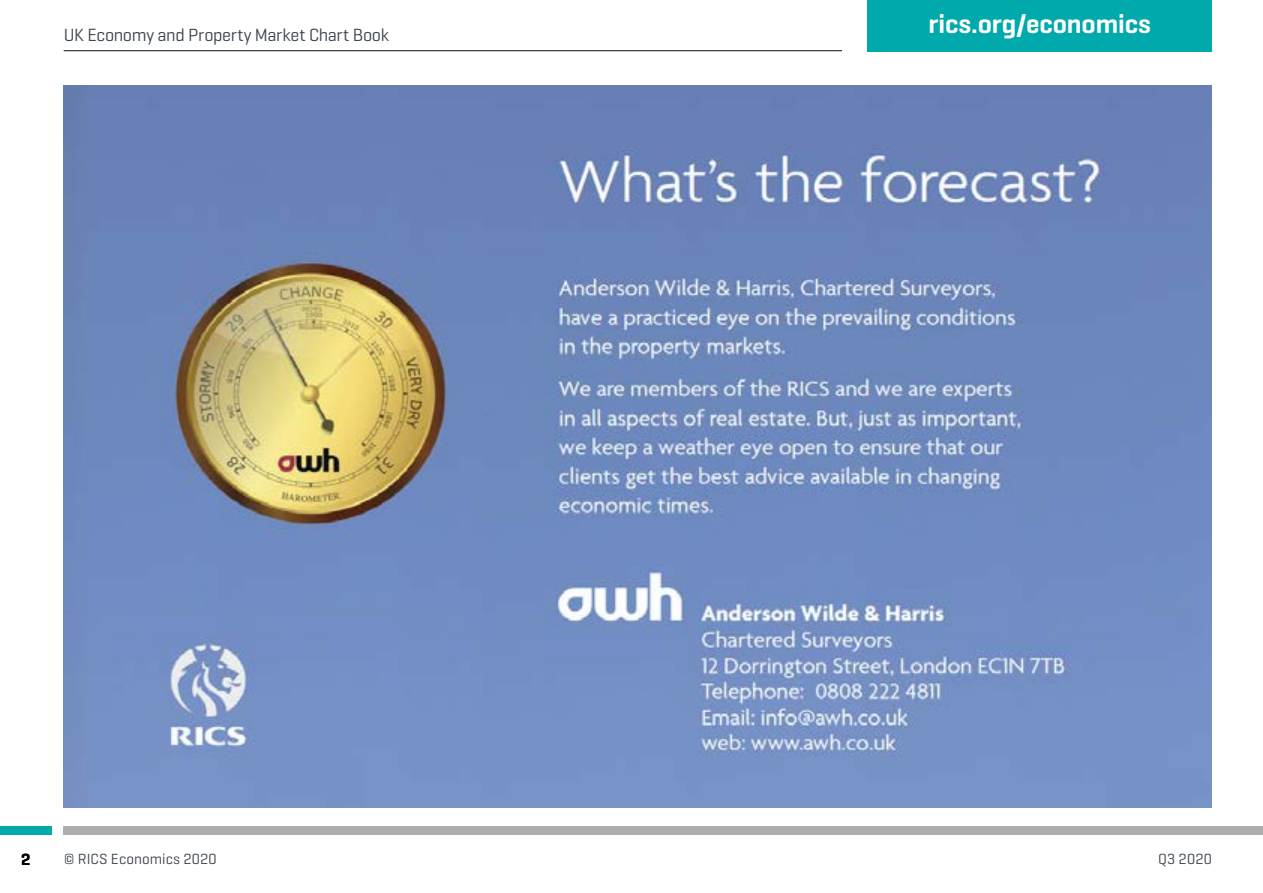
<style>
.page{position:relative;width:1263px;height:893px;background:#fff}
.page>*{position:absolute;margin:0;border:0;box-sizing:border-box;transform-origin:0 0}
.t1{font:600 27px "Geogrotesque";letter-spacing:-.005em;color:#fff}
.t2{font:18px "Geogrotesque";letter-spacing:-.02em;color:#3d444c}
.t3{font:600 16.5px "Geogrotesque";color:#000}
.t4{font:15px "Geogrotesque";letter-spacing:.015em;color:#3d444c}
</style>
<div class="page">
<div style="left:867px;top:0;width:345px;height:51px;background:#00a9ab"></div>
<hr style="left:64px;top:50px;width:778px;height:1px;background:#3d444c">
<div style="left:0;top:827px;width:51px;height:8px;background:#00a9ab"></div>
<div style="left:64px;top:827px;width:1199px;height:8px;background:#aeaeae"></div>
<img style="left:64px;top:85px;width:1148px;height:723px">
<p class="t2" style="left:64px;top:23px;width:327px">UK Economy and Property Market Chart Book</p>
<h1 class="t1" style="left:928px;top:7px;width:224px">rics.org/economics</h1>
<p class="t3" style="left:21px;top:849px;width:11px">2</p>
<p class="t4" style="left:64px;top:850px;width:154px">© RICS Economics 2020</p>
<p class="t4" style="left:1158px;top:850px;width:55px">Q3 2020</p>
</div>
